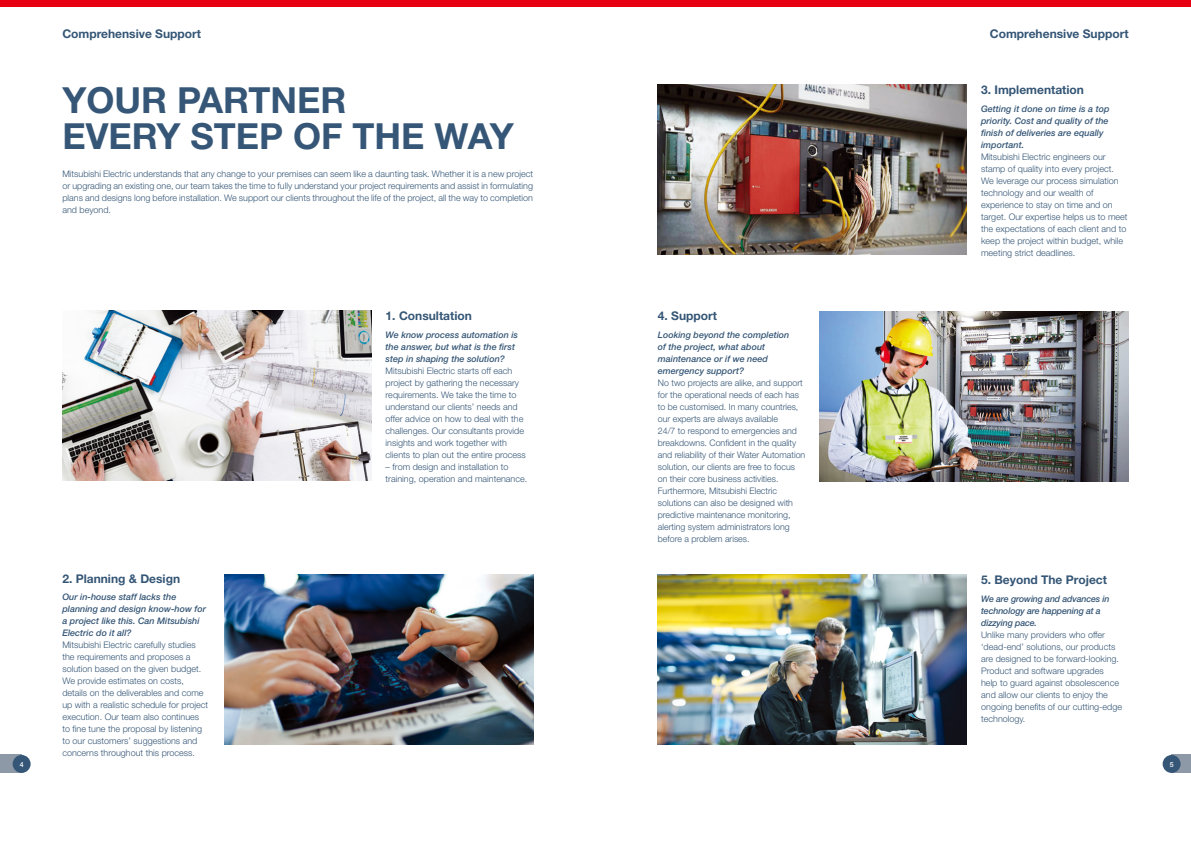
<style>
.page{position:relative;width:1191px;height:842px;background:#fff}
.page>*{position:absolute;margin:0;border:0;box-sizing:border-box;transform-origin:0 0}
.t1{font:700 36px/36px "Helvetica Neue";color:#355676}
.t2{font:700 12px "Helvetica Neue";color:#355676}
.t3{font:300 9px/12px "Helvetica Neue";color:#355676}
.t4{font:italic 500 9px/12px "Helvetica Neue";color:#355676}
.t5{font:500 7px "Helvetica Neue";color:#fff}
</style>
<div class="page">
<img style="left:62px;top:311px;width:309px;height:170px">
<img style="left:658px;top:84px;width:309px;height:171px">
<img style="left:658px;top:574px;width:309px;height:170px">
<div style="left:0;top:755px;width:22px;height:18px;background:#8e99a7"></div>
<div style="left:13px;top:755px;width:18px;height:18px;background:#355676;border-radius:50%"></div>
<div style="left:1171px;top:755px;width:20px;height:18px;background:#8e99a7"></div>
<div style="left:1162px;top:755px;width:18px;height:18px;background:#355676;border-radius:50%"></div>
<div style="left:0;top:0;width:1191px;height:7px;background:#e60012"></div>
<img style="left:819px;top:312px;width:309px;height:170px">
<img style="left:224px;top:574px;width:309px;height:170px">
<h2 class="t2" style="left:62px;top:26px;width:140px">Comprehensive Support</h2>
<h2 class="t2" style="left:990px;top:26px;width:140px">Comprehensive Support</h2>
<h1 class="t1" style="left:62px;top:82px;width:453px">YOUR PARTNER<br>EVERY STEP OF THE WAY</h1>
<p class="t3" style="left:62px;top:168px;width:472px;text-align:justify">Mitsubishi Electric understands that any change to your premises can seem like a daunting task. Whether it is a new project or upgrading an existing one, our team takes the time to fully understand your project requirements and assist in formulating plans and designs long before installation. We support our clients throughout the life of the project, all the way to completion and beyond.</p>
<h2 class="t2" style="left:62px;top:571px;width:119px">2. Planning &amp; Design</h2>
<p class="t4" style="left:62px;top:591px;width:145px">Our in-house staff lacks the planning and design know-how for a project like this. Can Mitsubishi<br>Electric do it all?</p>
<p class="t3" style="left:62px;top:639px;width:147px">Mitsubishi Electric carefully studies the requirements and proposes a solution based on the given budget.<br>We provide estimates on costs, details on the deliverables and come up with a realistic schedule for project execution. Our team also continues to fine tune the proposal by listening to our customers’ suggestions and concerns throughout this process.</p>
<h2 class="t2" style="left:386px;top:308px;width:88px">1. Consultation</h2>
<p class="t4" style="left:386px;top:329px;width:134px">We know process automation is the answer, but what is the first step in shaping the solution?</p>
<p class="t3" style="left:386px;top:365px;width:142px">Mitsubishi Electric starts off each project by gathering the necessary requirements. We take the time to understand our clients’ needs and offer advice on how to deal with the challenges. Our consultants provide insights and work together with clients to plan out the entire process</p>
<p class="t3" style="left:386px;top:461px;width:143px">– from design and installation to training, operation and maintenance.</p>
<h2 class="t2" style="left:658px;top:308px;width:61px">4. Support</h2>
<p class="t4" style="left:658px;top:329px;width:133px">Looking beyond the completion of the project, what about maintenance or if we need emergency support?</p>
<p class="t3" style="left:658px;top:377px;width:149px">No two projects are alike, and support for the operational needs of each has to be customised. In many countries, our experts are always available<br>24/7 to respond to emergencies and breakdowns. Confident in the quality and reliability of their Water Automation solution, our clients are free to focus on their core business activities.<br>Furthermore, Mitsubishi Electric solutions can also be designed with predictive maintenance monitoring, alerting system administrators long before a problem arises.</p>
<h2 class="t2" style="left:981px;top:82px;width:104px">3. Implementation</h2>
<p class="t4" style="left:981px;top:102px;width:130px">Getting it done on time is a top priority. Cost and quality of the finish of deliveries are equally important.</p>
<p class="t3" style="left:981px;top:150px;width:148px">Mitsubishi Electric engineers our stamp of quality into every project.<br>We leverage our process simulation technology and our wealth of experience to stay on time and on target. Our expertise helps us to meet the expectations of each client and to keep the project within budget, while meeting strict deadlines.</p>
<h2 class="t2" style="left:981px;top:572px;width:127px">5. Beyond The Project</h2>
<p class="t4" style="left:981px;top:592px;width:130px">We are growing and advances in technology are happening at a dizzying pace.</p>
<p class="t3" style="left:981px;top:628px;width:142px">Unlike many providers who offer ‘dead-end’ solutions, our products are designed to be forward-looking.<br>Product and software upgrades help to guard against obsolescence and allow our clients to enjoy the ongoing benefits of our cutting-edge technology.</p>
<p class="t5" style="left:20px;top:760px;width:5px">4</p>
<p class="t5" style="left:1169px;top:760px;width:5px">5</p>
</div>
